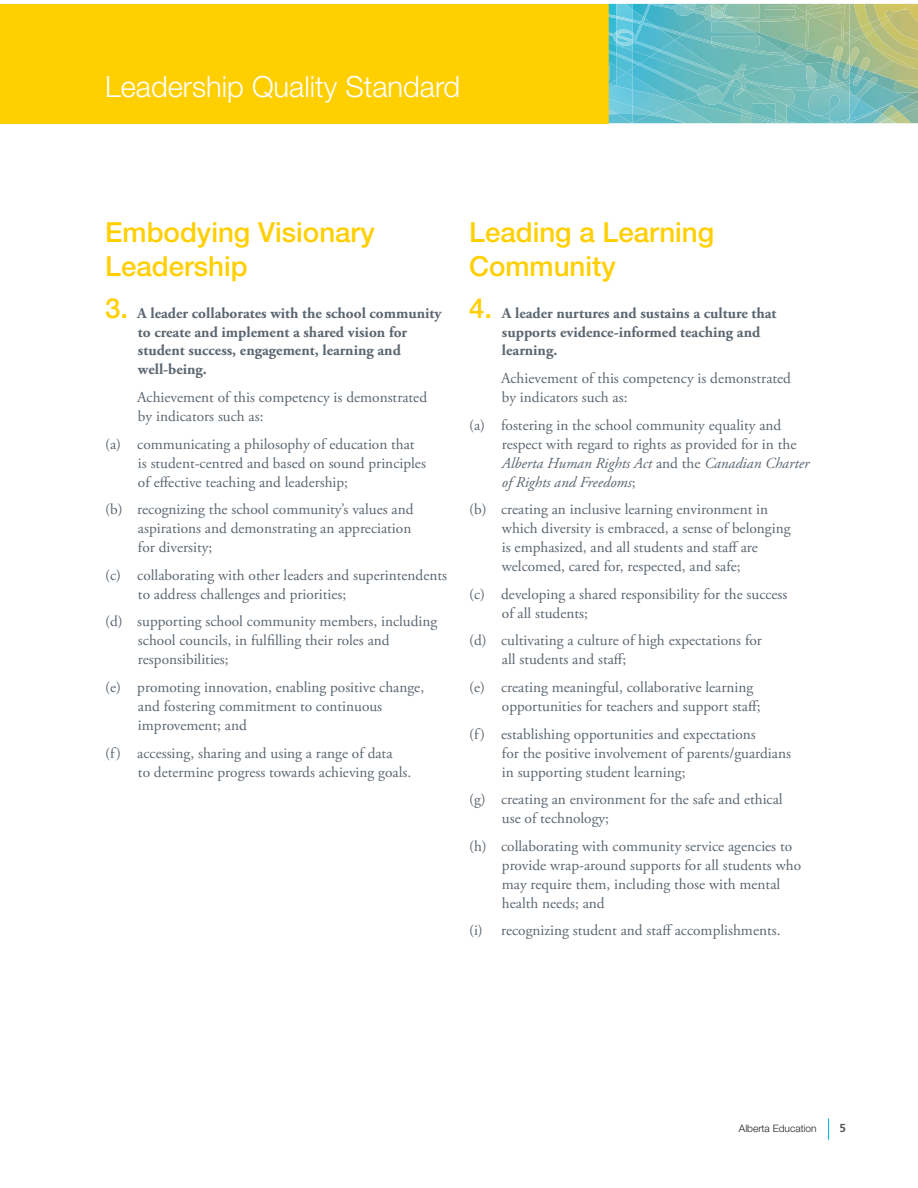
<style>
.page{position:relative;width:918px;height:1188px;background:#fff}
.page>*{position:absolute;margin:0;border:0;box-sizing:border-box;transform-origin:0 0}
.t1{font:300 29.1px "Helvetica Neue LT Std";color:#fff}
.t2{font:500 27.75px/33.2px "Helvetica Neue LT Std";color:#ffcf00}
.t3{font:15.3px/18.9px "Adobe Garamond Pro";color:#5c6670}
.t4{font:700 15.3px/18.9px "Adobe Garamond Pro";color:#5c6670}
.t5{font:700 11.7px "Frutiger LT Std";color:#58595b}
.t6{font:300 10.2px "Helvetica Neue LT Std";color:#231f20}
.s1{font-family:"Helvetica Neue LT Std";font-weight:500;font-size:27.75px;color:#ffcf00}
.s2{font-style:italic}
</style>
<div class="page">
<div style="left:0;top:4px;width:609px;height:119px;background:#ffcf00"></div>
<img style="left:878px;top:111px;width:4px;height:3px">
<img style="left:899px;top:102px;width:19px;height:9px">
<img style="left:902px;top:108px;width:16px;height:15px">
<img style="left:882px;top:110px;width:17px;height:4px">
<img style="left:876px;top:114px;width:12px;height:9px">
<img style="left:888px;top:111px;width:14px;height:7px">
<svg style="left:878px;top:118px;width:12px;height:1px"></svg>
<img style="left:890px;top:114px;width:21px;height:9px">
<img style="left:878px;top:119px;width:19px;height:4px">
<svg style="left:906px;top:93px;width:12px;height:9px"></svg>
<img style="left:849px;top:4px;width:25px;height:5px">
<img style="left:893px;top:24px;width:25px;height:11px">
<img style="left:854px;top:4px;width:16px;height:13px">
<img style="left:874px;top:4px;width:5px;height:13px">
<img style="left:879px;top:4px;width:39px;height:20px">
<img style="left:876px;top:88px;width:30px;height:22px">
<img style="left:849px;top:93px;width:27px;height:30px">
<img style="left:893px;top:35px;width:25px;height:13px">
<img style="left:894px;top:88px;width:24px;height:5px">
<img style="left:893px;top:48px;width:25px;height:40px">
<img style="left:849px;top:93px;width:11px;height:17px">
<img style="left:876px;top:103px;width:15px;height:8px">
<img style="left:849px;top:110px;width:28px;height:11px">
<img style="left:609px;top:4px;width:66px;height:53px">
<img style="left:616px;top:17px;width:44px;height:34px">
<img style="left:616px;top:4px;width:16px;height:16px">
<img style="left:643px;top:5px;width:32px;height:30px">
<img style="left:646px;top:4px;width:60px;height:15px">
<img style="left:677px;top:4px;width:32px;height:12px">
<svg style="left:609px;top:14px;width:7px;height:4px"></svg>
<img style="left:685px;top:4px;width:24px;height:5px">
<img style="left:683px;top:83px;width:43px;height:19px">
<svg style="left:679px;top:99px;width:4px;height:3px"></svg>
<img style="left:609px;top:85px;width:70px;height:21px">
<img style="left:632px;top:106px;width:23px;height:7px">
<img style="left:679px;top:102px;width:62px;height:21px">
<img style="left:655px;top:103px;width:58px;height:20px">
<img style="left:632px;top:113px;width:54px;height:10px">
<img style="left:632px;top:114px;width:52px;height:9px">
<svg style="left:609px;top:32px;width:31px;height:53px"></svg>
<img style="left:609px;top:86px;width:23px;height:13px">
<img style="left:609px;top:99px;width:23px;height:24px">
<svg style="left:609px;top:109px;width:8px;height:6px"></svg>
<img style="left:733px;top:96px;width:11px;height:26px">
<img style="left:638px;top:63px;width:78px;height:32px">
<img style="left:698px;top:84px;width:44px;height:28px">
<img style="left:741px;top:109px;width:3px;height:14px">
<img style="left:847px;top:4px;width:2px;height:13px">
<img style="left:846px;top:4px;width:1px;height:13px">
<img style="left:675px;top:19px;width:36px;height:21px">
<img style="left:650px;top:40px;width:76px;height:43px">
<img style="left:803px;top:62px;width:26px;height:2px">
<img style="left:746px;top:59px;width:57px;height:5px">
<img style="left:726px;top:81px;width:3px;height:8px">
<img style="left:744px;top:64px;width:85px;height:59px">
<img style="left:760px;top:4px;width:86px;height:13px">
<img style="left:808px;top:62px;width:21px;height:1px">
<img style="left:733px;top:4px;width:27px;height:9px">
<img style="left:744px;top:90px;width:18px;height:13px">
<img style="left:762px;top:90px;width:33px;height:15px">
<img style="left:765px;top:4px;width:30px;height:9px">
<img style="left:808px;top:90px;width:1px;height:32px">
<img style="left:805px;top:66px;width:11px;height:10px">
<img style="left:682px;top:34px;width:64px;height:43px">
<img style="left:658px;top:50px;width:74px;height:31px">
<svg style="left:737px;top:69px;width:8px;height:8px"></svg>
<img style="left:732px;top:77px;width:11px;height:4px">
<img style="left:729px;top:81px;width:14px;height:8px">
<img style="left:743px;top:76px;width:86px;height:14px">
<img style="left:730px;top:50px;width:61px;height:9px">
<img style="left:791px;top:50px;width:38px;height:12px">
<img style="left:784px;top:56px;width:16px;height:8px">
<img style="left:730px;top:13px;width:114px;height:37px">
<img style="left:807px;top:34px;width:22px;height:24px">
<img style="left:706px;top:16px;width:5px;height:5px">
<svg style="left:709px;top:4px;width:24px;height:15px"></svg>
<img style="left:711px;top:18px;width:30px;height:30px">
<img style="left:719px;top:5px;width:22px;height:13px">
<img style="left:711px;top:10px;width:19px;height:8px">
<svg style="left:736px;top:89px;width:9px;height:7px"></svg>
<img style="left:809px;top:88px;width:40px;height:35px">
<img style="left:820px;top:84px;width:9px;height:5px">
<svg style="left:829px;top:17px;width:64px;height:76px"></svg>
<svg style="left:828px;top:1119px;width:1px;height:21px"></svg>
<h1 class="t1" style="left:105px;top:76px;width:357px">Leadership Quality Standard</h1>
<h2 class="t2" style="left:105px;top:218px;width:271px">Embodying Visionary<br>Leadership</h2>
<p class="t4" style="left:138px;top:304px;width:305px;text-indent:-33px"><span class="s1">3.</span> A leader collaborates with the school community to create and implement a shared vision for student success, engagement, learning and well-being.</p>
<p class="t3" style="left:137px;top:389px;width:291px">Achievement of this competency is demonstrated by indicators such as:</p>
<p class="t3" style="left:138px;top:436px;width:289px;text-indent:-33px">(a) communicating a philosophy of education that is student-centred and based on sound principles of effective teaching and leadership;</p>
<p class="t3" style="left:138px;top:501px;width:277px;text-indent:-33px">(b) recognizing the school community’s values and aspirations and demonstrating an appreciation for diversity;</p>
<p class="t3" style="left:138px;top:567px;width:311px;text-indent:-33px">(c) collaborating with other leaders and superintendents to address challenges and priorities;</p>
<p class="t3" style="left:138px;top:613px;width:301px;text-indent:-33px">(d) supporting school community members, including school councils, in fulfilling their roles and responsibilities;</p>
<p class="t3" style="left:138px;top:679px;width:288px;text-indent:-33px">(e) promoting innovation, enabling positive change, and fostering commitment to continuous improvement; and</p>
<p class="t3" style="left:138px;top:745px;width:275px;text-indent:-33px">(f) accessing, sharing and using a range of data<br>to determine progress towards achieving goals.</p>
<h2 class="t2" style="left:469px;top:218px;width:247px">Leading a Learning<br>Community</h2>
<p class="t4" style="left:502px;top:304px;width:276px;text-indent:-33px"><span class="s1">4.</span> A leader nurtures and sustains a culture that supports evidence-informed teaching and learning.</p>
<p class="t3" style="left:501px;top:370px;width:291px">Achievement of this competency is demonstrated by indicators such as:</p>
<p class="t3" style="left:502px;top:417px;width:309px;text-indent:-33px">(a) fostering in the school community equality and respect with regard to rights as provided for in the <span class="s2">Alberta Human Rights Act</span> and the <span class="s2">Canadian Charter of Rights and Freedoms</span>;</p>
<p class="t3" style="left:502px;top:501px;width:290px;text-indent:-33px">(b) creating an inclusive learning environment in which diversity is embraced, a sense of belonging is emphasized, and all students and staff are welcomed, cared for, respected, and safe;</p>
<p class="t3" style="left:502px;top:586px;width:287px;text-indent:-33px">(c) developing a shared responsibility for the success of all students;</p>
<p class="t3" style="left:502px;top:632px;width:262px;text-indent:-33px">(d) cultivating a culture of high expectations for all students and staff;</p>
<p class="t3" style="left:502px;top:679px;width:260px;text-indent:-33px">(e) creating meaningful, collaborative learning opportunities for teachers and support staff;</p>
<p class="t3" style="left:502px;top:726px;width:291px;text-indent:-33px">(f) establishing opportunities and expectations<br>for the positive involvement of parents/guardians in supporting student learning;</p>
<p class="t3" style="left:502px;top:791px;width:282px;text-indent:-33px">(g) creating an environment for the safe and ethical use of technology;</p>
<p class="t3" style="left:502px;top:838px;width:301px;text-indent:-33px">(h) collaborating with community service agencies to provide wrap-around supports for all students who may require them, including those with mental health needs; and</p>
<p class="t3" style="left:469px;top:922px;width:313px">(i) recognizing student and staff accomplishments.</p>
<p class="t6" style="left:739px;top:1124px;width:79px">Alberta Education</p>
<p class="t5" style="left:839px;top:1121px;width:8px">5</p>
</div>
